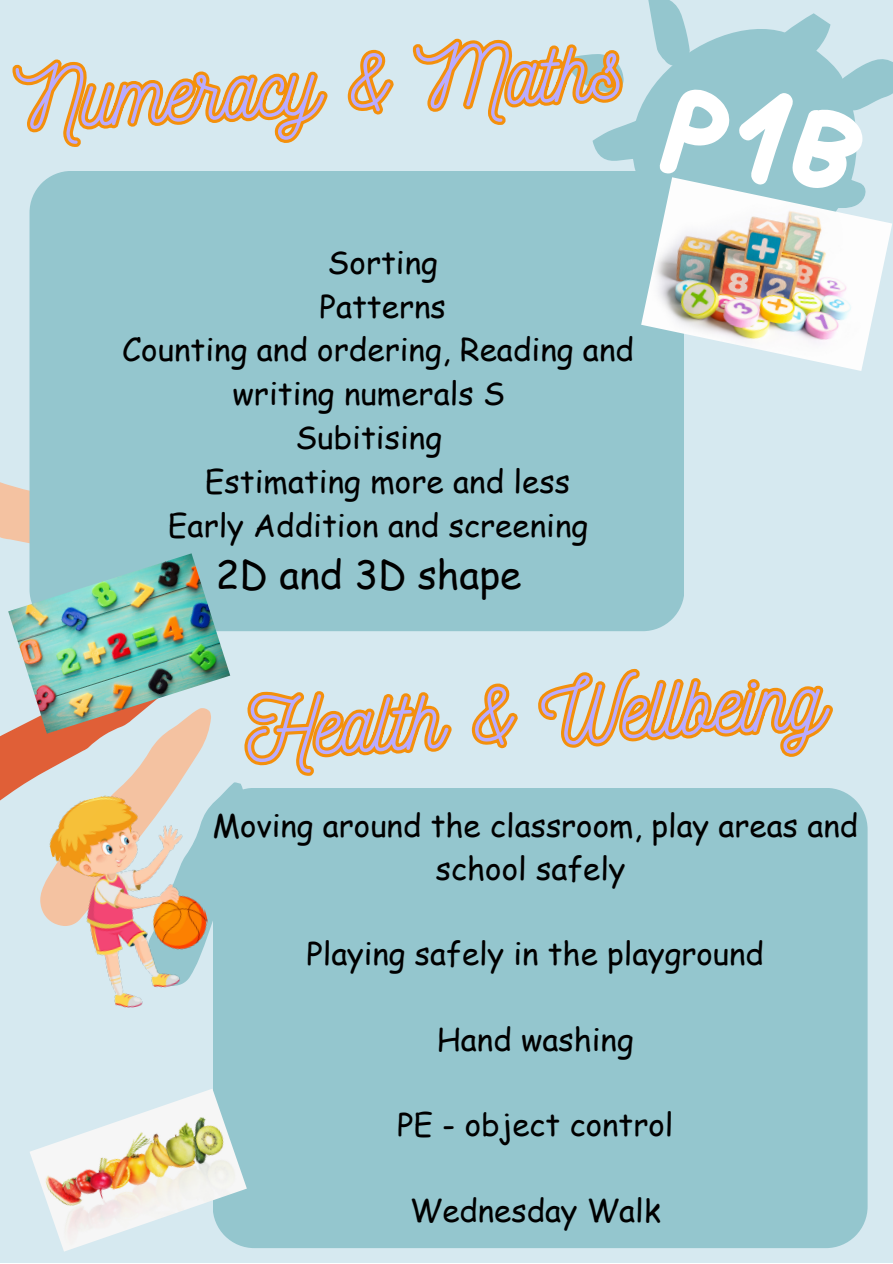
<style>
.page{position:relative;width:893px;height:1264px;background:#fff}
.page>*{position:absolute;margin:0;border:0;box-sizing:border-box;transform-origin:0 0}
.t1{font:83.85px "Nickainley";color:#b9abff}
.t2{font:39px "Comic Sans MS";color:#000}
.t3{font:31.5px/43.8px "Comic Sans MS";color:#000;text-align:center}
.t4{font:31.35px/42.8px "Comic Sans MS";color:#000;text-align:center}
.s1{color:rgb(0 0 0/0)}
</style>
<div class="page">
<div style="left:0;top:0;width:892px;height:1262px;background:#d6e9f0"></div>
<svg style="left:0;top:463px;width:30px;height:90px"></svg>
<svg style="left:0;top:631px;width:244px;height:275px"></svg>
<div style="left:30px;top:171px;width:654px;height:460px;background:#94c6ce"></div>
<img style="left:641px;top:304px;width:234px;height:67px">
<img style="left:8px;top:553px;width:222px;height:180px">
<div style="left:213px;top:787px;width:654px;height:461px;background:#94c6ce"></div>
<img style="left:41px;top:779px;width:182px;height:238px">
<img style="left:30px;top:1088px;width:217px;height:163px">
<svg style="left:12px;top:38px;width:554px;height:109px"></svg>
<svg style="left:236px;top:653px;width:604px;height:160px"></svg>
<svg style="left:566px;top:0;width:326px;height:304px"></svg>
<p class="t1" style="left:14px;top:46px;width:608px;rotate:-3deg"><span class="s1">N</span>umeracy &amp; Maths</p>
<p class="t3" style="left:327px;top:239px;width:112px">Sorting</p>
<p class="t3" style="left:319px;top:283px;width:128px">Patterns</p>
<p class="t3" style="left:122px;top:327px;width:513px">Counting and ordering, Reading and writing numerals S</p>
<p class="t3" style="left:295px;top:414px;width:148px">Subitising</p>
<p class="t3" style="left:205px;top:458px;width:366px">Estimating more and less</p>
<p class="t3" style="left:168px;top:502px;width:421px">Early Addition and screening</p>
<p class="t2" style="left:216px;top:545px;width:307px">2D and 3D shape</p>
<p class="t1" style="left:244px;top:674px;width:580px;rotate:-3deg"><span class="s1">H</span>ealth &amp; Wellbeing</p>
<p class="t4" style="left:212px;top:802px;width:647px">Moving around the classroom, play areas and school safely</p>
<p class="t4" style="left:306px;top:931px;width:459px">Playing safely in the playground</p>
<p class="t4" style="left:437px;top:1016px;width:198px">Hand washing</p>
<p class="t4" style="left:397px;top:1101px;width:278px">PE - object control</p>
<p class="t4" style="left:410px;top:1187px;width:252px">Wednesday Walk</p>
</div>
